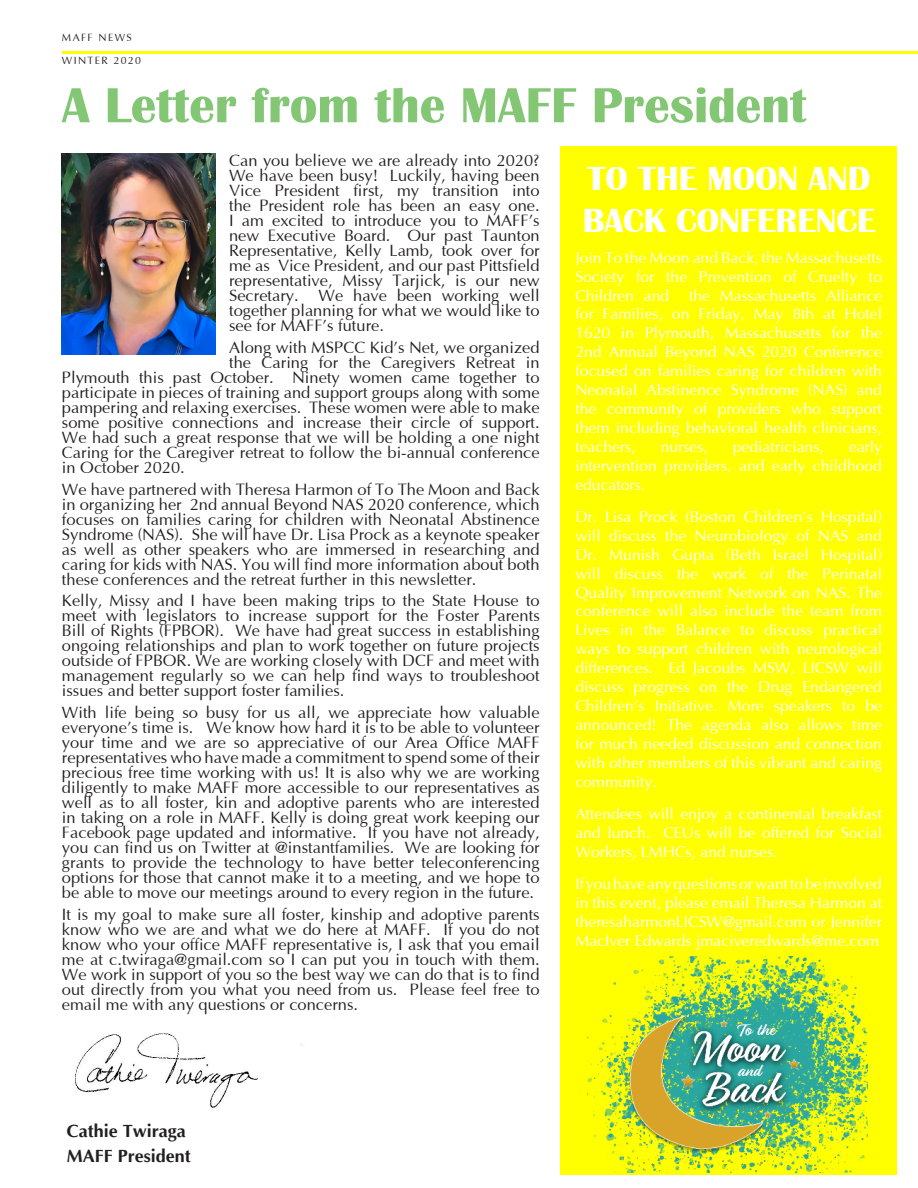
<style>
.page{position:relative;width:918px;height:1188px;background:#fff}
.page>*{position:absolute;margin:0;border:0;box-sizing:border-box;transform-origin:0 0}
.t1{font:700 51px "Britannic";color:#83c775}
.t2{font:700 34.5px/41.4px "Britannic";color:#fff}
.t3{font:700 18px/24.8px "Optima";color:#231f20}
.t4{font:16.5px/15px "Optima";color:#231f20;text-align:justify}
.t5{font:15.75px/18.9px "Optima";color:#fff;text-align:justify}
.t6{font:10.5px/22.5px "Optima";letter-spacing:.13em;color:#231f20}
</style>
<div class="page">
<div style="left:561px;top:146px;width:336px;height:1028px;background:#ff0"></div>
<hr style="left:62px;top:51px;width:856px;height:3px;background:#ff0">
<img style="left:62px;top:154px;width:153px;height:201px">
<img style="left:587px;top:957px;width:280px;height:216px">
<img style="left:75px;top:1033px;width:227px;height:75px">
<p class="t6" style="left:62px;top:28px;width:81px">MAFF NEWS<br>WINTER 2020</p>
<h1 class="t1" style="left:62px;top:87px;width:746px">A Letter from the MAFF President</h1>
<p class="t4" style="left:229px;top:155px;width:312px">Can you believe we are already into 2020?<br>We have been busy! Luckily, having been Vice President first, my transition into the President role has been an easy one.<br>I am excited to introduce you to MAFF’s new Executive Board. Our past Taunton Representative, Kelly Lamb, took over for me as Vice President, and our past Pittsfield representative, Missy Tarjick, is our new Secretary. We have been working well together planning for what we would like to see for MAFF’s future.</p>
<p class="t4" style="left:229px;top:341px;width:312px">Along with MSPCC Kid’s Net, we organized</p>
<p class="t4" style="left:229px;top:356px;width:312px">the Caring for the Caregivers Retreat in</p>
<p class="t4" style="left:62px;top:371px;width:479px">Plymouth this past October. Ninety women came together to</p>
<p class="t4" style="left:62px;top:386px;width:479px">participate in pieces of training and support groups along with some</p>
<p class="t4" style="left:62px;top:401px;width:479px">pampering and relaxing exercises. These women were able to make</p>
<p class="t4" style="left:62px;top:416px;width:479px">some positive connections and increase their circle of support.</p>
<p class="t4" style="left:62px;top:431px;width:479px">We had such a great response that we will be holding a one night</p>
<p class="t4" style="left:62px;top:446px;width:479px">Caring for the Caregiver retreat to follow the bi-annual conference</p>
<p class="t4" style="left:62px;top:461px;width:124px">in October 2020.</p>
<p class="t4" style="left:62px;top:483px;width:479px">We have partnered with Theresa Harmon of To The Moon and Back in organizing her 2nd annual Beyond NAS 2020 conference, which focuses on families caring for children with Neonatal Abstinence Syndrome (NAS). She will have Dr. Lisa Prock as a keynote speaker as well as other speakers who are immersed in researching and caring for kids with NAS. You will find more information about both these conferences and the retreat further in this newsletter.</p>
<p class="t4" style="left:62px;top:595px;width:479px">Kelly, Missy and I have been making trips to the State House to meet with legislators to increase support for the Foster Parents Bill of Rights (FPBOR). We have had great success in establishing ongoing relationships and plan to work together on future projects outside of FPBOR. We are working closely with DCF and meet with management regularly so we can help find ways to troubleshoot issues and better support foster families.</p>
<p class="t4" style="left:62px;top:707px;width:479px">With life being so busy for us all, we appreciate how valuable everyone’s time is. We know how hard it is to be able to volunteer your time and we are so appreciative of our Area Office MAFF representatives who have made a commitment to spend some of their precious free time working with us! It is also why we are working diligently to make MAFF more accessible to our representatives as well as to all foster, kin and adoptive parents who are interested in taking on a role in MAFF. Kelly is doing great work keeping our Facebook page updated and informative. If you have not already, you can find us on Twitter at @instantfamilies. We are looking for grants to provide the technology to have better teleconferencing options for those that cannot make it to a meeting, and we hope to be able to move our meetings around to every region in the future.</p>
<p class="t4" style="left:62px;top:908px;width:479px">It is my goal to make sure all foster, kinship and adoptive parents know who we are and what we do here at MAFF. If you do not know who your office MAFF representative is, I ask that you email me at c.twiraga@gmail.com so I can put you in touch with them.<br>We work in support of you so the best way we can do that is to find out directly from you what you need from us. Please feel free to email me with any questions or concerns.</p>
<h2 class="t2" style="left:583px;top:161px;width:294px">TO THE MOON AND<br>BACK CONFERENCE</h2>
<p class="t5" style="left:575px;top:249px;width:308px">Join To the Moon and Back, the Massachusetts Society for the Prevention of Cruelty to Children and</p>
<p class="t5" style="left:575px;top:287px;width:308px;text-indent:114px">the Massachusetts Alliance for Families, on Friday, May 8th at Hotel 1620 in Plymouth, Massachusetts for the 2nd Annual Beyond NAS 2020 Conference focused on families caring for children with Neonatal Abstinence Syndrome (NAS) and the community of providers who support them including behavioral health clinicians, teachers,</p>
<p class="t5" style="left:575px;top:438px;width:308px;text-indent:273px">early intervention providers, and early childhood educators.</p>
<p class="t5" style="left:575px;top:509px;width:308px">Dr. Lisa Prock (Boston Children’s Hospital) will discuss the Neurobiology of NAS and Dr. Munish Gupta (Beth Israel Hospital) will discuss the work of the Perinatal Quality Improvement Network on NAS. The conference will also include the team from Lives in the Balance to discuss practical ways to support children with neurological differences. Ed Jacoubs MSW, LICSW will discuss progress on the Drug Endangered Children’s Initiative. More speakers to be announced! The agenda also allows time for much needed discussion and connection with other members of this vibrant and caring community.</p>
<p class="t5" style="left:575px;top:806px;width:308px">Attendees will enjoy a continental breakfast and lunch. CEUs will be offered for Social Workers, LMHCs, and nurses.</p>
<p class="t5" style="left:575px;top:876px;width:308px">If you have any questions or want to be involved in this event, please email Theresa Harmon at theresaharmonLICSW@gmail.com or Jennifer MacIver Edwards jmaciveredwards@me.com</p>
<p class="t5" style="left:661px;top:438px;width:49px">nurses,</p>
<p class="t5" style="left:733px;top:438px;width:93px">pediatricians,</p>
<p class="t3" style="left:67px;top:1120px;width:126px">Cathie Twiraga<br>MAFF President</p>
</div>
